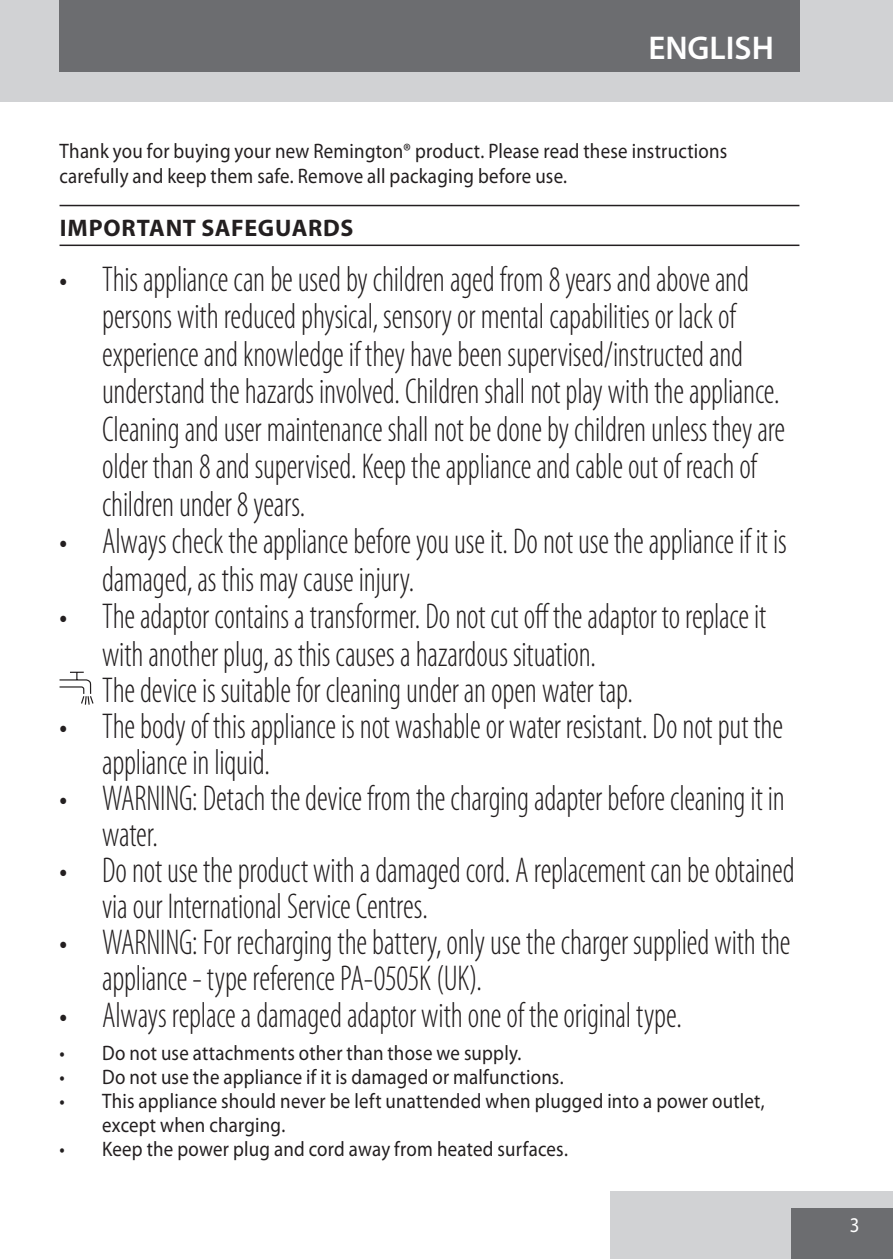
<style>
.page{position:relative;width:893px;height:1259px;background:#fff}
.page>*{position:absolute;margin:0;border:0;box-sizing:border-box;transform-origin:0 0}
.t1{font:300 condensed 36px/37.5px "Myriad Pro";letter-spacing:-.005em;color:#231f20;scale:.9 1}
.t2{font:600 33px "Myriad Pro";color:#fff}
.t3{font:700 24px "Myriad Pro";letter-spacing:.03em;color:#231f20}
.default{font:21px/25.2px "Myriad Pro";letter-spacing:.015em;color:#231f20;scale:.9 1}
.t4{font:21px "Myriad Pro";color:#fff;scale:.9 1}
</style>
<div class="page">
<div style="left:611px;top:1191px;width:282px;height:68px;background:#d1d2d4"></div>
<div style="left:791px;top:1208px;width:102px;height:51px;background:#6c6d70"></div>
<div style="left:0;top:0;width:893px;height:102px;background:#d1d2d4"></div>
<div style="left:59px;top:0;width:740px;height:72px;background:#6c6d70"></div>
<hr style="left:60px;top:205px;width:739px;height:1px;background:#231f20">
<hr style="left:60px;top:244px;width:739px;height:2px;background:#231f20">
<svg style="left:59px;top:671px;width:35px;height:34px"></svg>
<p class="t2" style="left:648px;top:27px;width:127px">ENGLISH</p>
<p class="default" style="left:60px;top:138px;width:743px">Thank you for buying your new Remington® product. Please read these instructions carefully and keep them safe. Remove all packaging before use.</p>
<p class="t3" style="left:60px;top:212px;width:295px">IMPORTANT SAFEGUARDS</p>
<p class="t1" style="left:102px;top:261px;width:760px;text-indent:-43px">• This appliance can be used by children aged from 8 years and above and persons with reduced physical, sensory or mental capabilities or lack of experience and knowledge if they have been supervised/instructed and understand the hazards involved. Children shall not play with the appliance.<br>Cleaning and user maintenance shall not be done by children unless they are older than 8 and supervised. Keep the appliance and cable out of reach of children under 8 years.</p>
<p class="t1" style="left:102px;top:523px;width:762px;text-indent:-43px">• Always check the appliance before you use it. Do not use the appliance if it is damaged, as this may cause injury.</p>
<p class="t1" style="left:102px;top:598px;width:740px;text-indent:-43px">• The adaptor contains a transformer. Do not cut off the adaptor to replace it with another plug, as this causes a hazardous situation.</p>
<p class="t1" style="left:102px;top:672px;width:591px">The device is suitable for cleaning under an open water tap.</p>
<p class="t1" style="left:102px;top:708px;width:758px;line-height:36px;text-indent:-43px">• The body of this appliance is not washable or water resistant. Do not put the appliance in liquid.</p>
<p class="t1" style="left:102px;top:780px;width:760px;line-height:36px;text-indent:-43px">• WARNING: Detach the device from the charging adapter before cleaning it in water.</p>
<p class="t1" style="left:102px;top:852px;width:771px;line-height:36px;text-indent:-43px">• Do not use the product with a damaged cord. A replacement can be obtained via our International Service Centres.</p>
<p class="t1" style="left:102px;top:924px;width:766px;line-height:36px;text-indent:-43px">• WARNING: For recharging the battery, only use the charger supplied with the appliance - type reference PA-0505K (UK).</p>
<p class="t1" style="left:60px;top:997px;width:693px">• Always replace a damaged adaptor with one of the original type.</p>
<p class="default" style="left:60px;top:1040px;width:515px">• Do not use attachments other than those we supply.</p>
<p class="default" style="left:60px;top:1064px;width:562px">• Do not use the appliance if it is damaged or malfunctions.</p>
<p class="default" style="left:102px;top:1088px;width:738px;line-height:24px;text-indent:-43px">• This appliance should never be left unattended when plugged into a power outlet, except when charging.</p>
<p class="default" style="left:60px;top:1136px;width:566px">• Keep the power plug and cord away from heated surfaces.</p>
<p class="t4" style="left:850px;top:1212px;width:12px">3</p>
</div>
